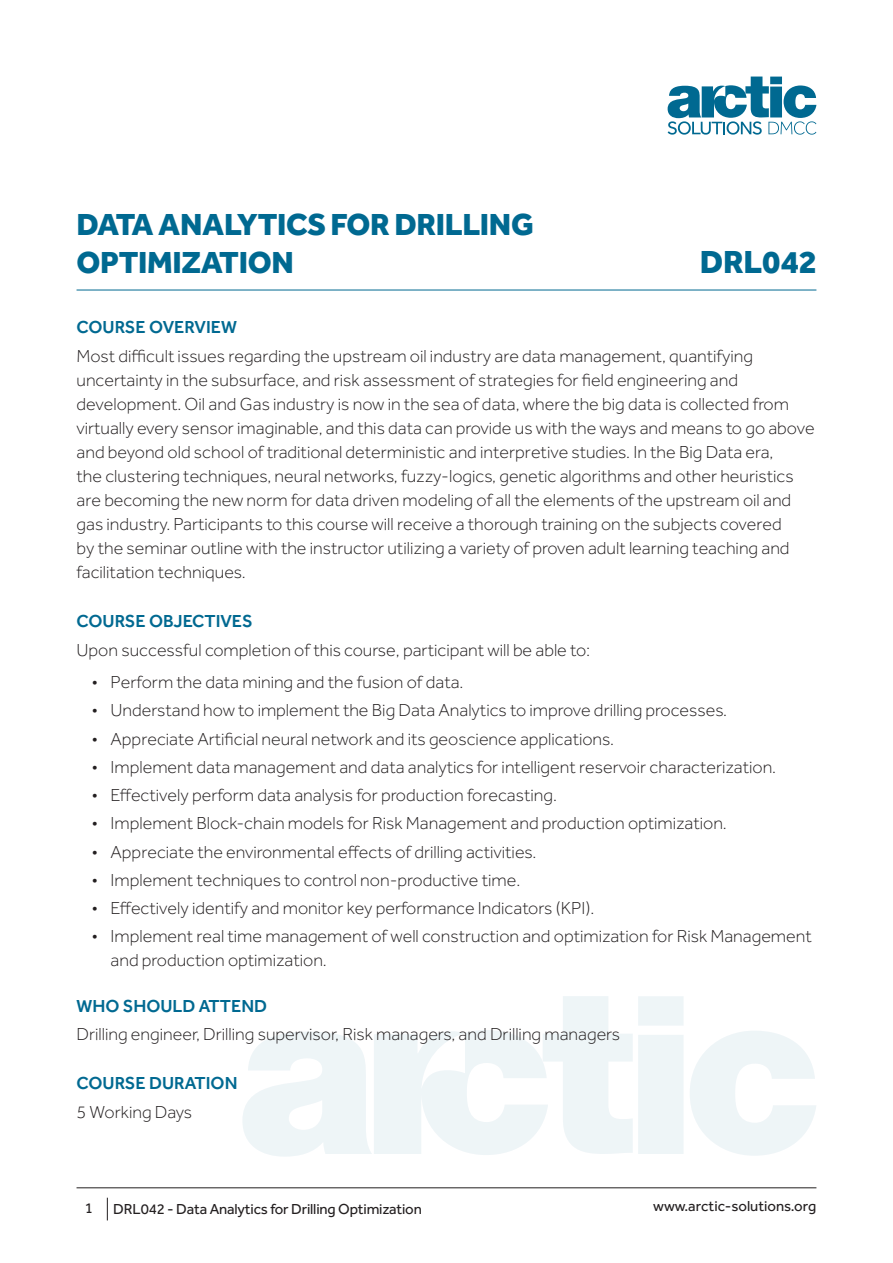
<style>
.page{position:relative;width:893px;height:1263px;background:#fff}
.page>*{position:absolute;margin:0;border:0;box-sizing:border-box;transform-origin:0 0}
.Code_-_Course_Outlin{font:800 33px "Effra";letter-spacing:-.01em;color:#006991}
.Title_-_Course_Outli{font:800 31.5px/37.8px "Effra";letter-spacing:-.01em;color:#006991}
.Normal_-_Course_Outl{font:300 18px/24px "Effra";color:#231f20}
.Heading_-_Course_Out{font:500 18px "Effra";color:#006991}
.t1{font:15px "Effra";letter-spacing:-.01em;color:#231f20}
</style>
<div class="page">
<hr style="left:77px;top:1187px;width:739px;height:1px;background:#231f20">
<svg style="left:107px;top:1198px;width:1px;height:22px"></svg>
<svg style="left:668px;top:77px;width:148px;height:58px"></svg>
<svg style="left:690px;top:1031px;width:126px;height:125px"></svg>
<svg style="left:243px;top:996px;width:440px;height:161px"></svg>
<hr style="left:77px;top:290px;width:739px;height:1px;background:#006991">
<p class="Title_-_Course_Outli" style="left:77px;top:204px;width:459px">DATA ANALYTICS FOR DRILLING<br>OPTIMIZATION</p>
<p class="Code_-_Course_Outlin" style="left:700px;top:241px;width:118px">DRL042</p>
<p class="Heading_-_Course_Out" style="left:77px;top:317px;width:162px">COURSE OVERVIEW</p>
<p class="Normal_-_Course_Outl" style="left:77px;top:344px;width:740px">Most difficult issues regarding the upstream oil industry are data management, quantifying uncertainty in the subsurface, and risk assessment of strategies for field engineering and development. Oil and Gas industry is now in the sea of data, where the big data is collected from virtually every sensor imaginable, and this data can provide us with the ways and means to go above and beyond old school of traditional deterministic and interpretive studies. In the Big Data era,<br>the clustering techniques, neural networks, fuzzy-logics, genetic algorithms and other heuristics are becoming the new norm for data driven modeling of all the elements of the upstream oil and gas industry. Participants to this course will receive a thorough training on the subjects covered<br>by the seminar outline with the instructor utilizing a variety of proven adult learning teaching and facilitation techniques.</p>
<p class="Heading_-_Course_Out" style="left:77px;top:610px;width:178px">COURSE OBJECTIVES</p>
<p class="Normal_-_Course_Outl" style="left:77px;top:637px;width:515px">Upon successful completion of this course, participant will be able to:</p>
<p class="Normal_-_Course_Outl" style="left:92px;top:670px;width:373px">• Perform the data mining and the fusion of data.</p>
<p class="Normal_-_Course_Outl" style="left:92px;top:698px;width:637px">• Understand how to implement the Big Data Analytics to improve drilling processes.</p>
<p class="Normal_-_Course_Outl" style="left:92px;top:726px;width:524px">• Appreciate Artificial neural network and its geoscience applications.</p>
<p class="Normal_-_Course_Outl" style="left:92px;top:755px;width:686px">• Implement data management and data analytics for intelligent reservoir characterization.</p>
<p class="Normal_-_Course_Outl" style="left:92px;top:783px;width:467px">• Effectively perform data analysis for production forecasting.</p>
<p class="Normal_-_Course_Outl" style="left:92px;top:811px;width:637px">• Implement Block-chain models for Risk Management and production optimization.</p>
<p class="Normal_-_Course_Outl" style="left:92px;top:839px;width:446px">• Appreciate the environmental effects of drilling activities.</p>
<p class="Normal_-_Course_Outl" style="left:92px;top:868px;width:430px">• Implement techniques to control non-productive time.</p>
<p class="Normal_-_Course_Outl" style="left:92px;top:896px;width:504px">• Effectively identify and monitor key performance Indicators (KPI).</p>
<p class="Normal_-_Course_Outl" style="left:111px;top:924px;width:703px;text-indent:-19px">• Implement real time management of well construction and optimization for Risk Management and production optimization.</p>
<p class="Heading_-_Course_Out" style="left:77px;top:995px;width:192px">WHO SHOULD ATTEND</p>
<p class="Normal_-_Course_Outl" style="left:77px;top:1022px;width:545px">Drilling engineer, Drilling supervisor, Risk managers, and Drilling managers</p>
<p class="Heading_-_Course_Out" style="left:77px;top:1073px;width:162px">COURSE DURATION</p>
<p class="Normal_-_Course_Outl" style="left:77px;top:1099px;width:117px">5 Working Days</p>
<p class="t1" style="left:85px;top:1199px;width:10px">1</p>
<p class="t1" style="left:113px;top:1200px;width:310px">DRL042 - Data Analytics for Drilling Optimization</p>
<p class="t1" style="left:653px;top:1198px;width:165px">www.arctic-solutions.org</p>
</div>
